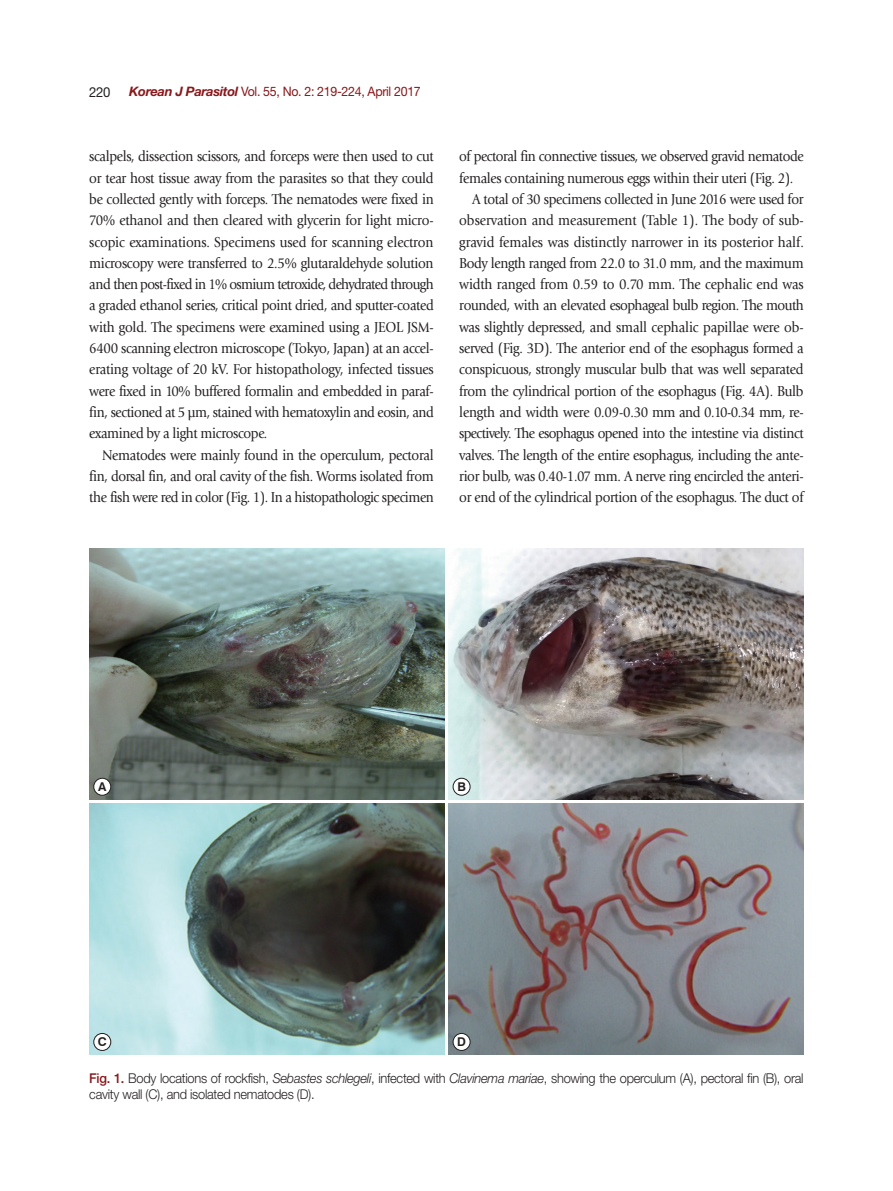
<style>
.page{position:relative;width:893px;height:1191px;background:#fff}
.page>*{position:absolute;margin:0;border:0;box-sizing:border-box;transform-origin:0 0}
.본문{font:15px/21.3px "Giovanni Std";letter-spacing:-.025em;color:#231f20;text-align:justify;scale:.9 1}
.하시라{font:13.8px "Helvetica Neue LT Std";color:#231f20;scale:.95 1}
.표_제목__그림_설명{font:300 13.5px/16.2px "Helvetica Neue LT Std";letter-spacing:-.02em;color:#231f20;scale:.95 1}
.하시라-2{font:13.05px "Helvetica Neue LT Std";letter-spacing:-.025em;color:#88181b;scale:.95 1}
.t1{font:700 12.15px "Swiss 721 BT";color:#231f20}
.s1{font-weight:700;font-style:italic}
.s2{font-weight:500;color:#88181b}
.s3{font-style:italic}
</style>
<div class="page">
<img style="left:89px;top:549px;width:355px;height:250px">
<img style="left:89px;top:804px;width:355px;height:251px">
<img style="left:449px;top:549px;width:355px;height:250px">
<img style="left:449px;top:804px;width:355px;height:251px">
<div style="left:94px;top:778px;width:17px;height:17px;background:#fff;border-radius:50%"></div>
<div style="left:94px;top:778px;width:17px;height:17px;border:1px solid #231f20;border-radius:50%"></div>
<div style="left:94px;top:1033px;width:17px;height:17px;background:#fff;border-radius:50%"></div>
<div style="left:94px;top:1033px;width:17px;height:17px;border:1px solid #231f20;border-radius:50%"></div>
<div style="left:453px;top:778px;width:17px;height:17px;background:#fff;border-radius:50%"></div>
<div style="left:453px;top:778px;width:17px;height:17px;border:1px solid #231f20;border-radius:50%"></div>
<div style="left:453px;top:1033px;width:17px;height:17px;background:#fff;border-radius:50%"></div>
<div style="left:453px;top:1033px;width:17px;height:17px;border:1px solid #231f20;border-radius:50%"></div>
<p class="하시라" style="left:89px;top:83px;width:24px">220</p>
<p class="하시라-2" style="left:129px;top:84px;width:308px"><span class="s1">Korean J Parasitol</span> Vol. 55, No. 2: 219-224, April 2017</p>
<p class="본문" style="left:89px;top:146px;width:384px">scalpels, dissection scissors, and forceps were then used to cut or tear host tissue away from the parasites so that they could be collected gently with forceps. The nematodes were fixed in 70% ethanol and then cleared with glycerin for light micro&shy;scopic examinations. Specimens used for scanning electron microscopy were transferred to 2.5% glutaraldehyde solution and then post-fixed in 1% osmium tetroxide, dehydrated through a graded ethanol series, critical point dried, and sputter-coated with gold. The specimens were examined using a JEOL JSM-6400 scanning electron microscope (Tokyo, Japan) at an accel&shy;erating voltage of 20 kV. For histopathology, infected tissues were fixed in 10% buffered formalin and embedded in paraf&shy;fin, sectioned at 5 μm, stained with hematoxylin and eosin, and examined by a light microscope.</p>
<p class="본문" style="left:89px;top:444px;width:384px;text-indent:13px">Nematodes were mainly found in the operculum, pectoral fin, dorsal fin, and oral cavity of the fish. Worms isolated from the fish were red in color (Fig. 1). In a histopathologic specimen</p>
<p class="본문" style="left:459px;top:146px;width:384px">of pectoral fin connective tissues, we observed gravid nematode females containing numerous eggs within their uteri (Fig. 2).</p>
<p class="본문" style="left:459px;top:188px;width:384px;text-indent:13px">A total of 30 specimens collected in June 2016 were used for observation and measurement (Table 1). The body of sub&shy;gravid females was distinctly narrower in its posterior half.<br>Body length ranged from 22.0 to 31.0 mm, and the maximum width ranged from 0.59 to 0.70 mm. The cephalic end was rounded, with an elevated esophageal bulb region. The mouth was slightly depressed, and small cephalic papillae were ob&shy;served (Fig. 3D). The anterior end of the esophagus formed a conspicuous, strongly muscular bulb that was well separated from the cylindrical portion of the esophagus (Fig. 4A). Bulb length and width were 0.09-0.30 mm and 0.10-0.34 mm, re&shy;spectively. The esophagus opened into the intestine via distinct valves. The length of the entire esophagus, including the ante&shy;rior bulb, was 0.40-1.07 mm. A nerve ring encircled the anteri&shy;or end of the cylindrical portion of the esophagus. The duct of</p>
<p class="t1" style="left:98px;top:779px;width:10px">A</p>
<p class="t1" style="left:98px;top:1034px;width:10px">C</p>
<p class="t1" style="left:457px;top:779px;width:10px">B</p>
<p class="t1" style="left:457px;top:1034px;width:10px">D</p>
<p class="표_제목__그림_설명" style="left:89px;top:1070px;width:753px"><span class="s2">Fig. 1.</span> Body locations of rockfish, <span class="s3">Sebastes schlegeli</span>, infected with <span class="s3">Clavinema mariae</span>, showing the operculum (A), pectoral fin (B), oral cavity wall (C), and isolated nematodes (D).</p>
</div>
